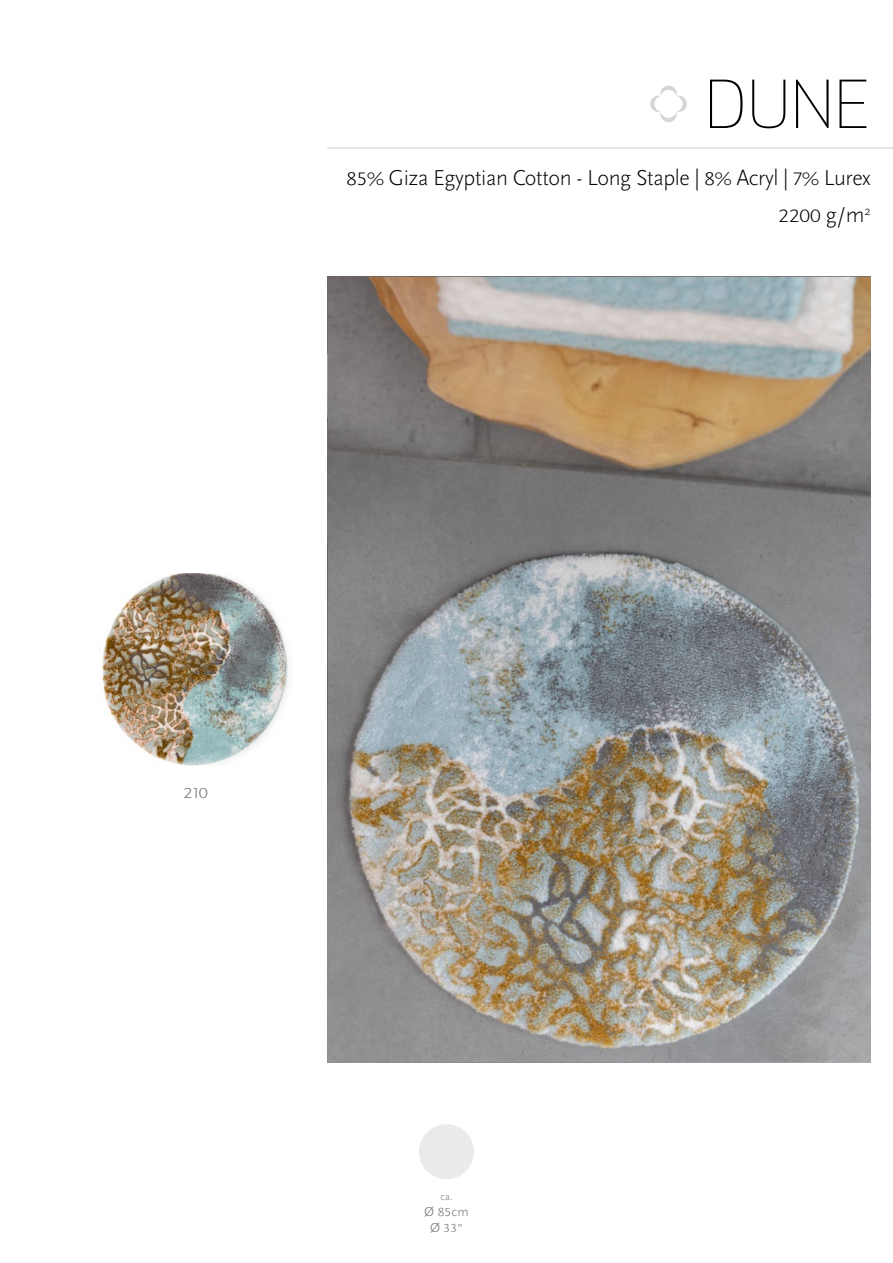
<style>
.page{position:relative;width:893px;height:1263px;background:#fff}
.page>*{position:absolute;margin:0;border:0;box-sizing:border-box;transform-origin:0 0}
.t1{font:300 64.5px "Apex Sans";color:#000}
.t2{font:300 22.5px "Scala Sans Pro";letter-spacing:-.02em;color:#020203}
.t3{font:300 18.9px "Scala Sans Pro";color:#020203;scale:1.11 1}
.t4{font:300 15.3px "Scala Sans Pro";color:#706f6f;scale:1.18 1}
.t5{font:300 13.5px "Scala Sans Pro";color:#71706f}
.t6{font:300 12.15px "Scala Sans Pro";color:#71706f;scale:1.11 1}
.t7{font:300 10.5px "Scala Sans Pro";color:#71706f}
.s1{font-size:18.9px}
.s2{font-size:22.5px}
.s3{font-size:12.15px}
.s4{font-size:13.5px}
</style>
<div class="page">
<svg style="left:650px;top:85px;width:37px;height:37px"></svg>
<hr style="left:327px;top:148px;width:566px;height:1px;background:#cfcece">
<img style="left:327px;top:277px;width:544px;height:785px">
<img style="left:102px;top:573px;width:188px;height:192px">
<div style="left:419px;top:1124px;width:55px;height:55px;background:#ebebeb;border-radius:50%"></div>
<h1 class="t1" style="left:704px;top:63px;width:168px">DUNE</h1>
<p class="t2" style="left:347px;top:165px;width:526px"><span class="s1">85%</span> Giza Egyptian Cotton - Long Staple | <span class="s1">8%</span> Acryl | <span class="s1">7%</span> Lurex</p>
<p class="t3" style="left:779px;top:205px;width:85px">2200 <span class="s2">g/m</span><sup>2</sup></p>
<p class="t4" style="left:183px;top:785px;width:22px">210</p>
<p class="t7" style="left:440px;top:1190px;width:14px">ca.</p>
<p class="t5" style="left:424px;top:1204px;width:46px">Ø <span class="s3">85</span>cm</p>
<p class="t6" style="left:430px;top:1221px;width:31px"><span class="s4">Ø</span> 33”</p>
</div>
